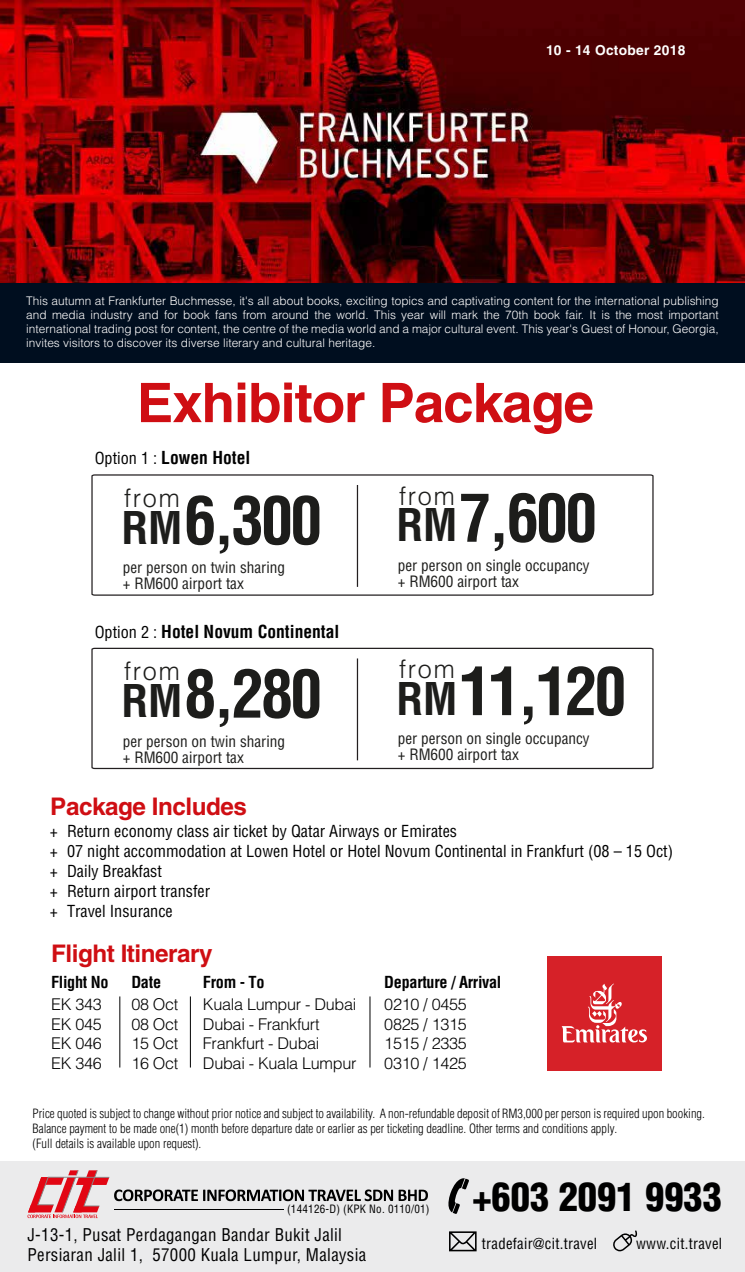
<style>
.page{position:relative;width:745px;height:1272px;background:#fff}
.page>*{position:absolute;margin:0;border:0;box-sizing:border-box;transform-origin:0 0}
.t1{font:700 condensed 64.88px "Helvetica LT Std";letter-spacing:-.05em;color:#1d1d1b}
.t2{font:700 54.62px "Helvetica LT Std";letter-spacing:-.02em;color:#cf0e13}
.t3{font:900 condensed 38.38px "Helvetica LT Std";color:#000}
.t4{font:300 25.25px "Helvetica LT Std";letter-spacing:.075em;color:#1d1d1b}
.t5{font:700 24.25px "Helvetica LT Std";letter-spacing:-.02em;color:#cf0e13}
.t6{font:700 condensed 17.5px "Helvetica LT Std";color:#000}
.t7{font:condensed 17.12px/20.2px "Helvetica LT Std";letter-spacing:.02em;color:#000}
.t8{font:condensed 16.12px/20px "Helvetica LT Std";color:#000}
.t9{font:300 16.12px/19.4px "Helvetica LT Std";letter-spacing:-.02em;color:#000;text-align:justify}
.t10{font:700 condensed 16.12px "Helvetica LT Std";letter-spacing:-.02em;color:#000}
.t11{font:condensed 15.25px/16px "Helvetica LT Std";color:#1d1d1b}
.t12{font:condensed 15px "Helvetica LT Std";letter-spacing:.02em;color:#000}
.t13{font:700 13.75px "Helvetica LT Std";letter-spacing:.02em;color:#fff}
.t14{font:300 condensed 12.5px/15px "Helvetica LT Std";color:#000}
.t15{font:300 11.88px/13.8px "Helvetica LT Std";color:#fff;text-align:justify}
.t16{font:condensed 11.25px "Helvetica LT Std";letter-spacing:.02em;color:#000}
.s1{font-weight:400;font-size:16.12px}
.s2{font-size:44px}
</style>
<div class="page">
<img style="left:0;top:0;width:744px;height:283px">
<div style="left:0;top:283px;width:744px;height:79px;background:#000e1f"></div>
<svg style="left:91px;top:474px;width:562px;height:122px"></svg>
<div style="left:0;top:1161px;width:744px;height:111px;background:#ebebec"></div>
<svg style="left:449px;top:1231px;width:27px;height:20px"></svg>
<svg style="left:613px;top:1230px;width:24px;height:21px"></svg>
<svg style="left:448px;top:1178px;width:21px;height:36px"></svg>
<svg style="left:27px;top:1170px;width:400px;height:48px"></svg>
<div style="left:547px;top:956px;width:114px;height:114px;background:#d62128"></div>
<svg style="left:561px;top:983px;width:85px;height:59px"></svg>
<hr style="left:119px;top:996px;width:1px;height:71px;background:#000">
<hr style="left:190px;top:996px;width:1px;height:71px;background:#000">
<hr style="left:369px;top:996px;width:1px;height:71px;background:#000">
<svg style="left:91px;top:647px;width:562px;height:123px"></svg>
<hr style="left:356px;top:485px;width:2px;height:102px;background:#231f20">
<hr style="left:356px;top:658px;width:2px;height:102px;background:#231f20">
<p class="t13" style="left:545px;top:42px;width:141px">10 - 14 October 2018</p>
<p class="t15" style="left:26px;top:294px;width:693px">This autumn at Frankfurter Buchmesse, it's all about books, exciting topics and captivating content for the international publishing and media industry and for book fans from around the world. This year will mark the 70th book fair. It is the most important international trading post for content, the centre of the media world and a major cultural event. This year's Guest of Honour, Georgia, invites visitors to discover its diverse literary and cultural heritage.</p>
<h2 class="t2" style="left:137px;top:369px;width:458px">Exhibitor Package</h2>
<h3 class="t6" style="left:95px;top:447px;width:157px"><span class="s1">Option 1 :</span> Lowen Hotel</h3>
<h1 class="t1" style="left:121px;top:480px;width:202px"><span class="s2">RM</span>6,300</h1>
<h3 class="t4" style="left:124px;top:482px;width:57px">from</h3>
<p class="t11" style="left:123px;top:560px;width:163px">per person on twin sharing + RM600 airport tax</p>
<h3 class="t6" style="left:95px;top:620px;width:246px"><span class="s1">Option 2 :</span> Hotel Novum Continental</h3>
<h3 class="t4" style="left:124px;top:656px;width:57px">from</h3>
<h1 class="t1" style="left:121px;top:653px;width:202px"><span class="s2">RM</span>8,280</h1>
<p class="t11" style="left:123px;top:733px;width:163px">per person on twin sharing + RM600 airport tax</p>
<h3 class="t5" style="left:50px;top:792px;width:198px">Package Includes</h3>
<h3 class="t4" style="left:399px;top:480px;width:57px">from</h3>
<h1 class="t1" style="left:396px;top:477px;width:202px"><span class="s2">RM</span>7,600</h1>
<p class="t11" style="left:397px;top:557px;width:193px">per person on single occupancy + RM600 airport tax</p>
<h3 class="t4" style="left:399px;top:653px;width:57px">from</h3>
<h1 class="t1" style="left:396px;top:651px;width:232px"><span class="s2">RM</span>11,120</h1>
<p class="t11" style="left:397px;top:730px;width:193px">per person on single occupancy + RM600 airport tax</p>
<h3 class="t8" style="left:50px;top:821px;width:624px">+ Return economy class air ticket by Qatar Airways or Emirates<br>+ 07 night accommodation at Lowen Hotel or Hotel Novum Continental in Frankfurt (08 – 15 Oct) + Daily Breakfast<br>+ Return airport transfer<br>+ Travel Insurance</h3>
<h3 class="t5" style="left:51px;top:939px;width:163px">Flight Itinerary</h3>
<h3 class="t10" style="left:51px;top:972px;width:59px">Flight No</h3>
<h3 class="t9" style="left:51px;top:995px;width:52px">EK 343<br>EK 045<br>EK 046<br>EK 346</h3>
<h3 class="t9" style="left:131px;top:995px;width:49px">08 Oct 08 Oct 15 Oct 16 Oct</h3>
<h3 class="t9" style="left:203px;top:995px;width:155px;text-align:left">Kuala Lumpur - Dubai<br>Dubai - Frankfurt<br>Frankfurt - Dubai<br>Dubai - Kuala Lumpur</h3>
<h3 class="t9" style="left:384px;top:995px;width:84px">0210 / 0455<br>0825 / 1315<br>1515 / 2335<br>0310 / 1425</h3>
<h3 class="t10" style="left:131px;top:972px;width:31px">Date</h3>
<h3 class="t10" style="left:203px;top:972px;width:63px">From - To</h3>
<h3 class="t10" style="left:384px;top:972px;width:118px">Departure / Arrival</h3>
<p class="t14" style="left:32px;top:1106px;width:673px">Price quoted is subject to change without prior notice and subject to availability. A non-refundable deposit of RM3,000 per person is required upon booking.<br>Balance payment to be made one(1) month before departure date or earlier as per ticketing deadline. Other terms and conditions apply.<br>(Full details is available upon request).</p>
<p class="t16" style="left:287px;top:1202px;width:144px">(144126-D) (KPK No. 0110/01)</p>
<h3 class="t7" style="left:27px;top:1224px;width:340px">J-13-1, Pusat Perdagangan Bandar Bukit Jalil<br>Persiaran Jalil 1, 57000 Kuala Lumpur, Malaysia</h3>
<h3 class="t3" style="left:472px;top:1173px;width:251px">+603 2091 9933</h3>
<p class="t12" style="left:481px;top:1233px;width:117px">tradefair@cit.travel</p>
<p class="t12" style="left:635px;top:1233px;width:87px">www.cit.travel</p>
</div>
